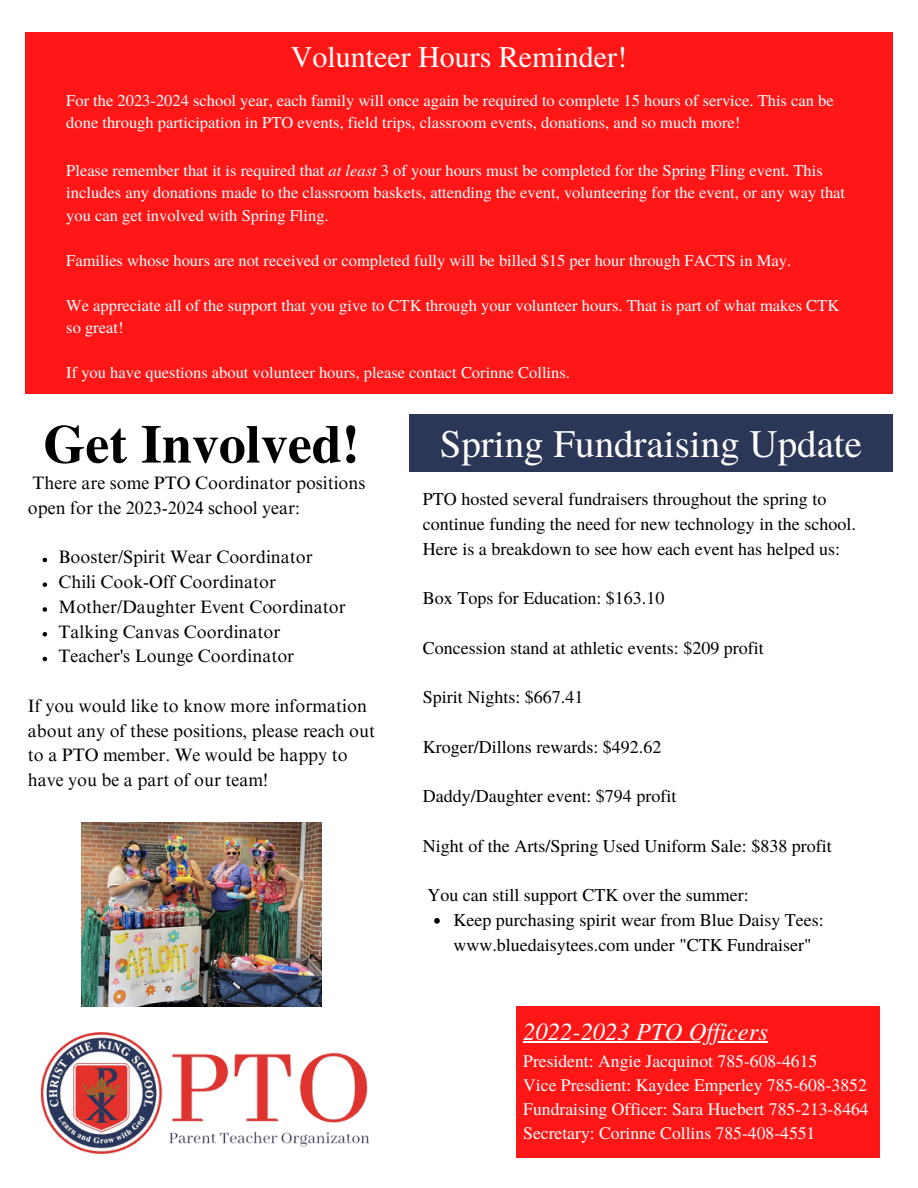
<style>
.page{position:relative;width:918px;height:1188px;background:#fff}
.page>*{position:absolute;margin:0;border:0;box-sizing:border-box;transform-origin:0 0}
.t1{font:700 54px "Te X Gyre Termes";color:#000}
.t2{font:39px "Te X Gyre Termes";color:#fff}
.t3{font:30px "Te X Gyre Termes";color:#fff}
.t4{font:italic 24.6px "Te X Gyre Termes";color:#fff}
.t5{font:18px/24.8px "Te X Gyre Termes";color:#000}
.t6{font:18px/24.8px "Times NRMT Pro";color:#000}
.t7{font:17.7px "Te X Gyre Termes";color:#fff}
.t8{font:16.5px/22.5px "Te X Gyre Termes";color:#fff}
.s1{font-style:italic}
</style>
<div class="page">
<div style="left:25px;top:33px;width:868px;height:361px;background:#ff1616"></div>
<img style="left:40px;top:1032px;width:330px;height:122px">
<div style="left:516px;top:1006px;width:364px;height:152px;background:#ff1616"></div>
<hr style="left:523px;top:1041px;width:245px;height:2px;background:#fff">
<div style="left:409px;top:414px;width:484px;height:57px;background:#2c3656"></div>
<img style="left:81px;top:823px;width:241px;height:183px">
<svg style="left:43px;top:558px;width:4px;height:4px"></svg>
<svg style="left:43px;top:582px;width:4px;height:5px"></svg>
<svg style="left:43px;top:607px;width:4px;height:5px"></svg>
<svg style="left:43px;top:632px;width:4px;height:4px"></svg>
<svg style="left:43px;top:657px;width:4px;height:4px"></svg>
<svg style="left:434px;top:918px;width:6px;height:6px"></svg>
<p class="t3" style="left:291px;top:36px;width:338px">Volunteer Hours Reminder!</p>
<p class="t8" style="left:66px;top:88px;width:769px">For the 2023-2024 school year, each family will once again be required to complete 15 hours of service. This can be done through participation in PTO events, field trips, classroom events, donations, and so much more!</p>
<p class="t8" style="left:66px;top:158px;width:780px">Please remember that it is required that <span class="s1">at least</span> 3 of your hours must be completed for the Spring Fling event. This includes any donations made to the classroom baskets, attending the event, volunteering for the event, or any way that you can get involved with Spring Fling.</p>
<p class="t8" style="left:66px;top:248px;width:726px">Families whose hours are not received or completed fully will be billed $15 per hour through FACTS in May.</p>
<p class="t8" style="left:66px;top:293px;width:775px">We appreciate all of the support that you give to CTK through your volunteer hours. That is part of what makes CTK so great!</p>
<p class="t8" style="left:66px;top:361px;width:505px">If you have questions about volunteer hours, please contact Corinne Collins.</p>
<p class="t1" style="left:43px;top:402px;width:318px">Get Involved!</p>
<p class="t6" style="left:28px;top:473px;width:339px">There are some PTO Coordinator positions open for the 2023-2024 school year:</p>
<p class="t6" style="left:59px;top:547px;width:256px">Booster/Spirit Wear Coordinator</p>
<p class="t6" style="left:59px;top:572px;width:219px">Chili Cook-Off Coordinator</p>
<p class="t6" style="left:59px;top:597px;width:289px">Mother/Daughter Event Coordinator</p>
<p class="t6" style="left:59px;top:621px;width:223px">Talking Canvas Coordinator</p>
<p class="t6" style="left:59px;top:646px;width:237px">Teacher's Lounge Coordinator</p>
<p class="t6" style="left:28px;top:696px;width:349px">If you would like to know more information about any of these positions, please reach out to a PTO member. We would be happy to have you be a part of our team!</p>
<p class="t2" style="left:440px;top:416px;width:424px">Spring Fundraising Update</p>
<p class="t5" style="left:423px;top:486px;width:434px">PTO hosted several fundraisers throughout the spring to continue funding the need for new technology in the school.<br>Here is a breakdown to see how each event has helped us:</p>
<p class="t5" style="left:423px;top:585px;width:243px">Box Tops for Education: $163.10</p>
<p class="t5" style="left:423px;top:634px;width:342px">Concession stand at athletic events: $209 profit</p>
<p class="t5" style="left:423px;top:684px;width:162px">Spirit Nights: $667.41</p>
<p class="t5" style="left:423px;top:733px;width:240px">Kroger/Dillons rewards: $492.62</p>
<p class="t5" style="left:423px;top:783px;width:255px">Daddy/Daughter event: $794 profit</p>
<p class="t5" style="left:423px;top:832px;width:410px">Night of the Arts/Spring Used Uniform Sale: $838 profit</p>
<p class="t5" style="left:427px;top:882px;width:323px">You can still support CTK over the summer:</p>
<p class="t5" style="left:453px;top:907px;width:372px">Keep purchasing spirit wear from Blue Daisy Tees: www.bluedaisytees.com under "CTK Fundraiser"</p>
<p class="t4" style="left:523px;top:1013px;width:246px">2022-2023 PTO Of icers</p>
<p class="t7" style="left:523px;top:1049px;width:296px">President: Angie Jacquinot 785-608-4615</p>
<p class="t7" style="left:523px;top:1072px;width:345px">Vice Presdient: Kaydee Emperley 785-608-3852</p>
<p class="t7" style="left:523px;top:1096px;width:347px">Fundraising Officer: Sara Huebert 785-213-8464</p>
<p class="t7" style="left:523px;top:1120px;width:294px">Secretary: Corinne Collins 785-408-4551</p>
</div>
